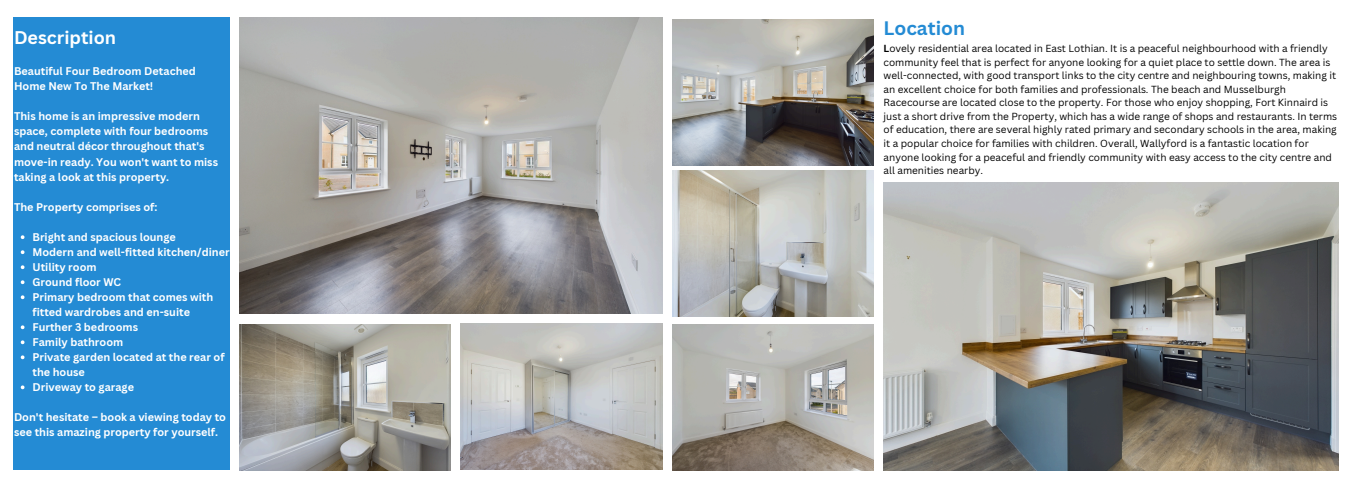
<style>
.page{position:relative;width:1350px;height:488px;background:#fff}
.page>*{position:absolute;margin:0;border:0;box-sizing:border-box;transform-origin:0 0}
.t1{font:700 19px "Canva Sans";color:#248bd4}
.t2{font:700 17.9px "Canva Sans";color:#fff}
.t3{font:700 10.9px/15px "Canva Sans";color:#fff}
.t4{font:10px/13.5px "Canva Sans";color:#000}
.s1{font-weight:700}
</style>
<div class="page">
<img style="left:239px;top:18px;width:423px;height:295px">
<div style="left:14px;top:18px;width:216px;height:451px;background:#248bd4"></div>
<img style="left:884px;top:182px;width:454px;height:288px">
<img style="left:461px;top:323px;width:201px;height:146px">
<img style="left:239px;top:324px;width:212px;height:146px">
<img style="left:672px;top:324px;width:202px;height:146px">
<img style="left:672px;top:19px;width:202px;height:146px">
<img style="left:672px;top:170px;width:202px;height:146px">
<svg style="left:21px;top:235px;width:4px;height:4px"></svg>
<svg style="left:21px;top:250px;width:4px;height:4px"></svg>
<svg style="left:21px;top:265px;width:4px;height:4px"></svg>
<svg style="left:21px;top:280px;width:4px;height:4px"></svg>
<svg style="left:21px;top:295px;width:4px;height:4px"></svg>
<svg style="left:21px;top:325px;width:4px;height:4px"></svg>
<svg style="left:21px;top:340px;width:4px;height:4px"></svg>
<svg style="left:21px;top:355px;width:4px;height:4px"></svg>
<svg style="left:21px;top:385px;width:4px;height:4px"></svg>
<h1 class="t2" style="left:14px;top:25px;width:104px">Description</h1>
<h2 class="t3" style="left:14px;top:64px;width:183px">Beautiful Four Bedroom Detached<br>Home New To The Market!</h2>
<h2 class="t3" style="left:14px;top:109px;width:206px">This home is an impressive modern space, complete with four bedrooms and neutral décor throughout that's move-in ready. You won't want to miss taking a look at this property.</h2>
<h2 class="t3" style="left:14px;top:199px;width:145px">The Property comprises of:</h2>
<p class="t3" style="left:32px;top:229px;width:145px">Bright and spacious lounge</p>
<p class="t3" style="left:32px;top:244px;width:199px">Modern and well-fitted kitchen/diner</p>
<p class="t3" style="left:32px;top:259px;width:66px">Utility room</p>
<p class="t3" style="left:32px;top:274px;width:90px">Ground floor WC</p>
<p class="t3" style="left:32px;top:289px;width:182px">Primary bedroom that comes with fitted wardrobes and en-suite</p>
<p class="t3" style="left:32px;top:319px;width:107px">Further 3 bedrooms</p>
<p class="t3" style="left:32px;top:334px;width:92px">Family bathroom</p>
<p class="t3" style="left:32px;top:349px;width:194px">Private garden located at the rear of the house</p>
<p class="t3" style="left:32px;top:379px;width:103px">Driveway to garage</p>
<h2 class="t3" style="left:14px;top:409px;width:214px">Don't hesitate – book a viewing today to see this amazing property for yourself.</h2>
<p class="t1" style="left:884px;top:15px;width:83px">Location</p>
<p class="t4" style="left:884px;top:42px;width:455px"><span class="s1">L</span>ovely residential area located in East Lothian. It is a peaceful neighbourhood with a friendly community feel that is perfect for anyone looking for a quiet place to settle down. The area is well-connected, with good transport links to the city centre and neighbouring towns, making it an excellent choice for both families and professionals. The beach and Musselburgh Racecourse are located close to the property. For those who enjoy shopping, Fort Kinnaird is just a short drive from the Property, which has a wide range of shops and restaurants. In terms of education, there are several highly rated primary and secondary schools in the area, making it a popular choice for families with children. Overall, Wallyford is a fantastic location for anyone looking for a peaceful and friendly community with easy access to the city centre and all amenities nearby.</p>
</div>
